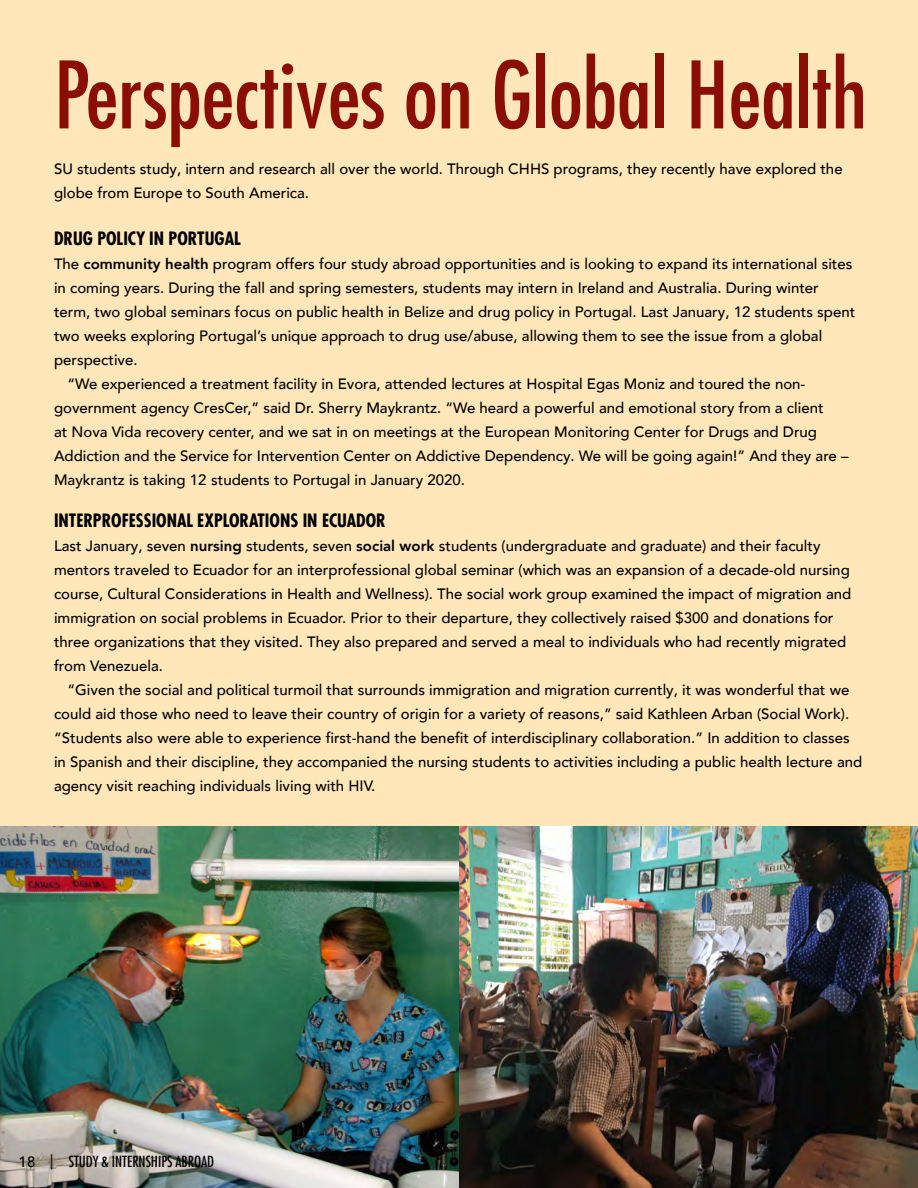
<style>
.page{position:relative;width:918px;height:1188px;background:#fff}
.page>*{position:absolute;margin:0;border:0;box-sizing:border-box;transform-origin:0 0}
.t1{font:500 condensed 90.15px "Futura Com";color:#8b0e04}
.t2{font:700 condensed 18px "Futura Com";color:#000}
.t3{font:500 15px/24px "Avenir LT Com";color:#000}
.t4{font:500 condensed 15px "Futura Com";color:#000}
.s1{font-weight:800}
.s2{font-family:"Avenir LT Com";font-stretch:normal}
</style>
<div class="page">
<div style="left:0;top:0;width:917px;height:1188px;background:#ffe7b9"></div>
<img style="left:0;top:826px;width:918px;height:362px">
<p class="t1" style="left:54px;top:33px;width:814px">Perspectives on Global Health</p>
<p class="t3" style="left:54px;top:157px;width:790px">SU students study, intern and research all over the world. Through CHHS programs, they recently have explored the globe from Europe to South America.</p>
<p class="t2" style="left:54px;top:227px;width:188px">DRUG POLICY IN PORTUGAL</p>
<p class="t3" style="left:54px;top:253px;width:803px">The <span class="s1">community health</span> program offers four study abroad opportunities and is looking to expand its international sites in coming years. During the fall and spring semesters, students may intern in Ireland and Australia. During winter term, two global seminars focus on public health in Belize and drug policy in Portugal. Last January, 12 students spent two weeks exploring Portugal’s unique approach to drug use/abuse, allowing them to see the issue from a global perspective.</p>
<p class="t3" style="left:54px;top:373px;width:796px;text-indent:14px">“We experienced a treatment facility in Evora, attended lectures at Hospital Egas Moniz and toured the non&shy;government agency CresCer,” said Dr. Sherry Maykrantz. “We heard a powerful and emotional story from a client<br>at Nova Vida recovery center, and we sat in on meetings at the European Monitoring Center for Drugs and Drug Addiction and the Service for Intervention Center on Addictive Dependency. We will be going again!” And they are – Maykrantz is taking 12 students to Portugal in January 2020.</p>
<p class="t2" style="left:54px;top:509px;width:333px">INTERPROFESSIONAL EXPLORATIONS IN ECUADOR</p>
<p class="t3" style="left:54px;top:534px;width:799px">Last January, seven <span class="s1">nursing</span> students, seven <span class="s1">social work</span> students (undergraduate and graduate) and their faculty mentors traveled to Ecuador for an interprofessional global seminar (which was an expansion of a decade-old nursing course, Cultural Considerations in Health and Wellness). The social work group examined the impact of migration and immigration on social problems in Ecuador. Prior to their departure, they collectively raised $300 and donations for three organizations that they visited. They also prepared and served a meal to individuals who had recently migrated from Venezuela.</p>
<p class="t3" style="left:54px;top:678px;width:810px;text-indent:14px">“Given the social and political turmoil that surrounds immigration and migration currently, it was wonderful that we could aid those who need to leave their country of origin for a variety of reasons,” said Kathleen Arban (Social Work). “Students also were able to experience first-hand the benefit of interdisciplinary collaboration.” In addition to classes in Spanish and their discipline, they accompanied the nursing students to activities including a public health lecture and agency visit reaching individuals living with HIV.</p>
<p class="t4" style="left:19px;top:1151px;width:197px"><span class="s2">18</span> | STUDY &amp; INTERNSHIPS ABROAD</p>
</div>
